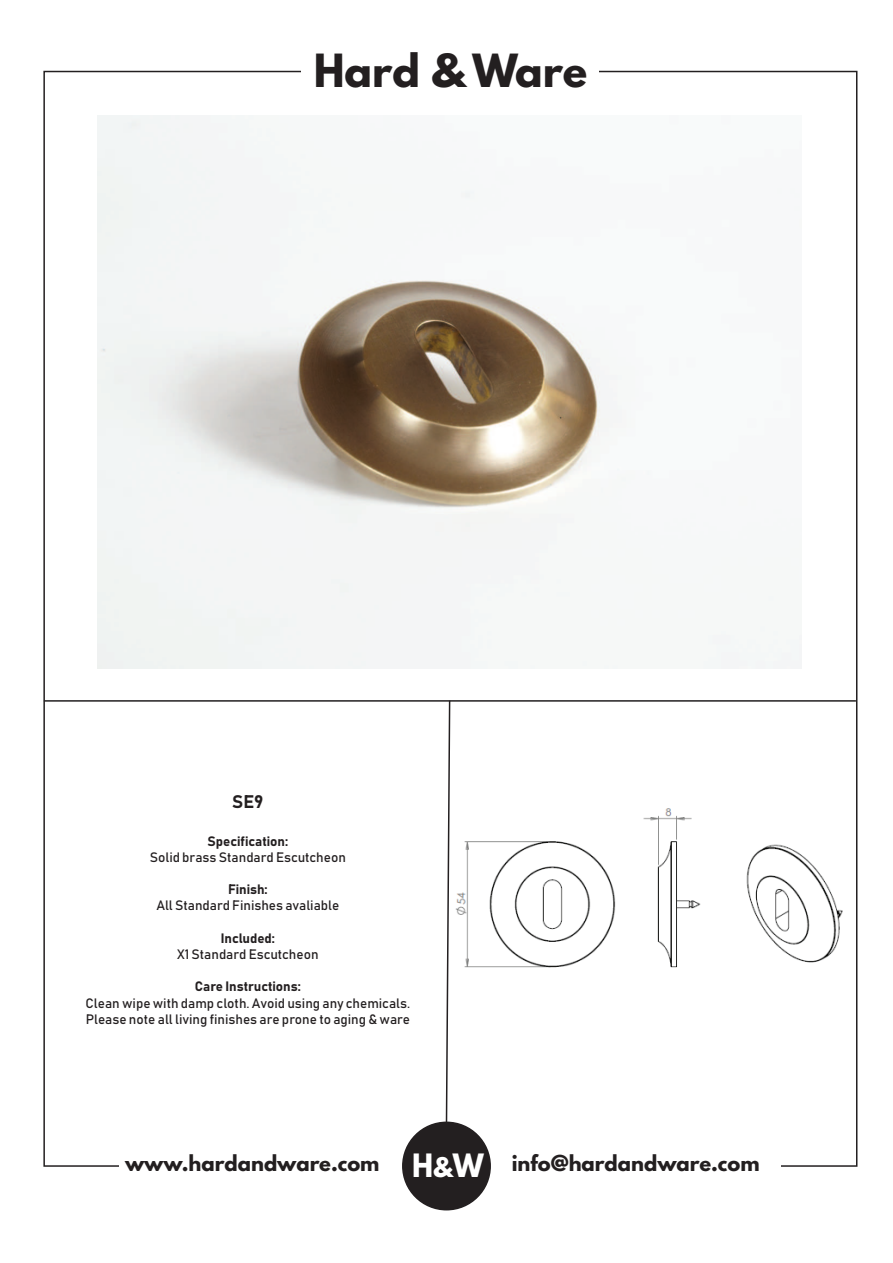
<style>
.page{position:relative;width:893px;height:1263px;background:#fff}
.page>*{position:absolute;margin:0;border:0;box-sizing:border-box;transform-origin:0 0}
.t1{font:700 40.5px "League Spartan";color:#231f20}
.t2{font:700 19.5px "League Spartan";color:#231f20}
.t3{font:18px "Bahnschrift";color:#231f20}
.t4{font:13.5px/16.2px "Bahnschrift";color:#231f20;text-align:center}
.s1{font-size:28.5px;color:#fff}
.s2{font-size:24px;color:#fff}
</style>
<div class="page">
<div style="left:403px;top:1122px;width:87px;height:88px;background:#231f20;border-radius:50%"></div>
<div style="left:402px;top:1121px;width:89px;height:89px;border:2px solid #231f20;border-radius:50%"></div>
<svg style="left:445px;top:702px;width:6px;height:422px"></svg>
<hr style="left:450px;top:700px;width:406px;height:2px;background:#231f20">
<hr style="left:44px;top:700px;width:406px;height:2px;background:#231f20">
<img style="left:98px;top:115px;width:704px;height:553px">
<img style="left:450px;top:805px;width:393px;height:174px">
<h1 class="t1" style="left:314px;top:49px;width:275px">Hard &amp; Ware</h1>
<h3 class="t3" style="left:232px;top:795px;width:33px">SE9</h3>
<p class="t4" style="left:150px;top:834px;width:198px">Specification:<br>Solid brass Standard Escutcheon</p>
<p class="t4" style="left:156px;top:882px;width:185px">Finish:<br>All Standard Finishes avaliable</p>
<p class="t4" style="left:177px;top:931px;width:143px">Included:<br>X1 Standard Escutcheon</p>
<p class="t4" style="left:86px;top:980px;width:326px">Care Instructions:<br>Clean wipe with damp cloth. Avoid using any chemicals.<br>Please note all living finishes are prone to aging &amp; ware</p>
<h2 class="t2" style="left:125px;top:1153px;width:360px">www.hardandware.com <span class="s1">H</span><span class="s2">&amp;</span><span class="s1">W</span></h2>
<h2 class="t2" style="left:512px;top:1153px;width:249px">info@hardandware.com</h2>
</div>
